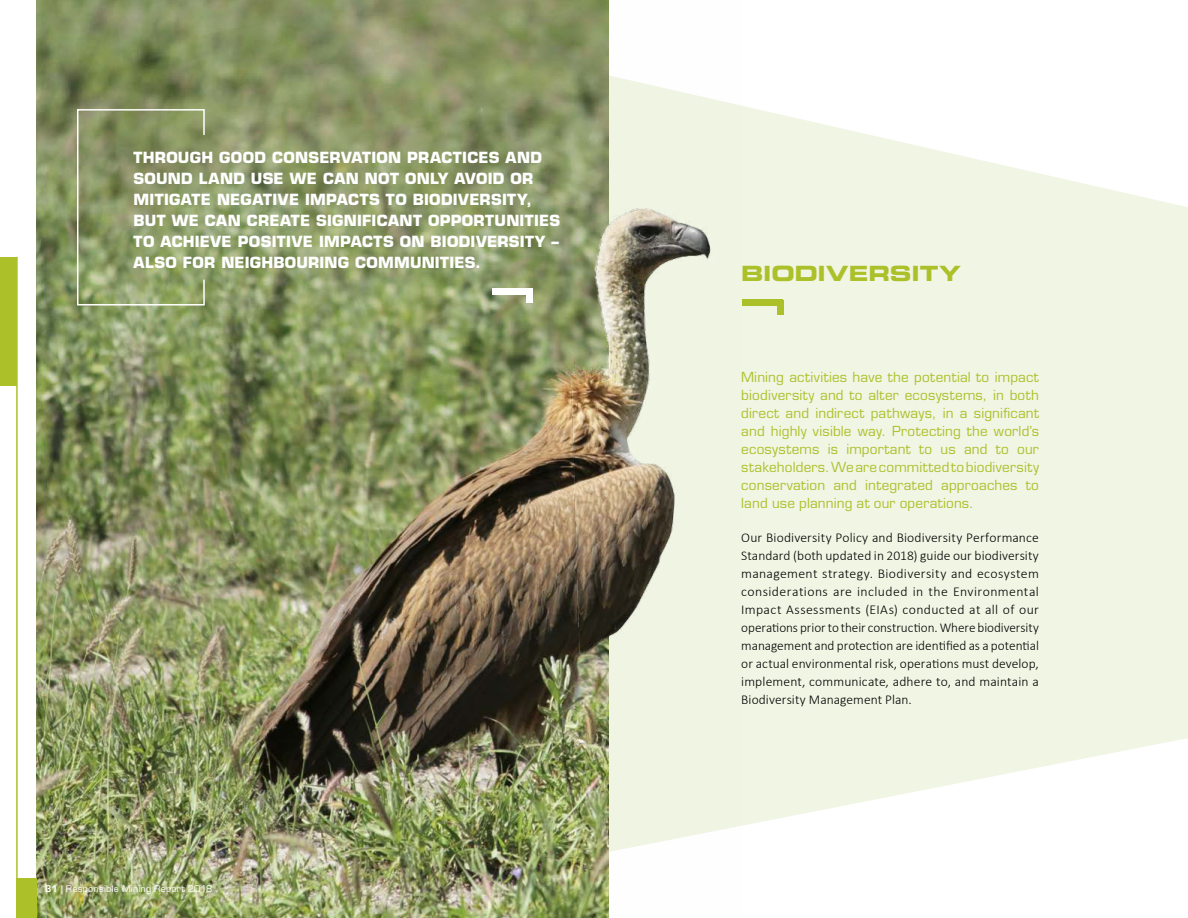
<style>
.page{position:relative;width:1188px;height:918px;background:#fff}
.page>*{position:absolute;margin:0;border:0;box-sizing:border-box;transform-origin:0 0}
.t1{font:21px "Eurostile LT Std Bold Ex 2";letter-spacing:-.005em;color:#acc02a}
.t2{font:700 15px/21px "Eurostile LT Std";letter-spacing:.02em;color:#fff}
.t3{font:300 13.5px/18px "Calibri";letter-spacing:.005em;color:#000;text-align:justify}
.t4{font:13.5px/18px "Eurostile LT Std";letter-spacing:.02em;color:#acc02a;text-align:justify}
.t5{font:9px "Eurostile LT Std";letter-spacing:.025em;color:#fff}
.s1{font-weight:600}
</style>
<div class="page">
<svg style="left:741px;top:105px;width:447px;height:721px;background:#f2f6e7"></svg>
<img style="left:37px;top:0;width:350px;height:918px">
<img style="left:387px;top:0;width:354px;height:918px">
<div style="left:743px;top:300px;width:40px;height:6px;background:#acc02a"></div>
<div style="left:777px;top:300px;width:6px;height:15px;background:#acc02a"></div>
<div style="left:493px;top:289px;width:40px;height:6px;background:#fff"></div>
<div style="left:527px;top:289px;width:6px;height:14px;background:#fff"></div>
<svg style="left:76px;top:108px;width:130px;height:198px;background:#8d9a69"></svg>
<div style="left:17px;top:879px;width:20px;height:39px;background:#acc02a"></div>
<hr style="left:17px;top:257px;width:1px;height:661px;background:#acc02a">
<div style="left:0;top:257px;width:17px;height:128px;background:#acc02a"></div>
<p class="t2" style="left:134px;top:147px;width:428px">THROUGH GOOD CONSERVATION PRACTICES AND SOUND LAND USE WE CAN NOT ONLY AVOID OR MITIGATE NEGATIVE IMPACTS TO BIODIVERSITY, BUT WE CAN CREATE SIGNIFICANT OPPORTUNITIES TO ACHIEVE POSITIVE IMPACTS ON BIODIVERSITY – ALSO FOR NEIGHBOURING COMMUNITIES.</p>
<p class="t5" style="left:45px;top:883px;width:169px"><span class="s1">31 |</span> Responsible Mining Report 2018</p>
<h1 class="t1" style="left:741px;top:258px;width:200px">BIODIVERSITY</h1>
<p class="t4" style="left:741px;top:368px;width:299px">Mining activities have the potential to impact biodiversity and to alter ecosystems, in both direct and indirect pathways, in a significant and highly visible way. Protecting the world’s ecosystems is important to us and to our stakeholders. We are committed to biodiversity conservation and integrated approaches to land use planning at our operations.</p>
<p class="t3" style="left:741px;top:528px;width:299px">Our Biodiversity Policy and Biodiversity Performance Standard (both updated in 2018) guide our biodiversity management strategy. Biodiversity and ecosystem considerations are included in the Environmental Impact Assessments (EIAs) conducted at all of our operations prior to their construction. Where biodiversity management and protection are identified as a potential or actual environmental risk, operations must develop, implement, communicate, adhere to, and maintain a Biodiversity Management Plan.</p>
</div>
